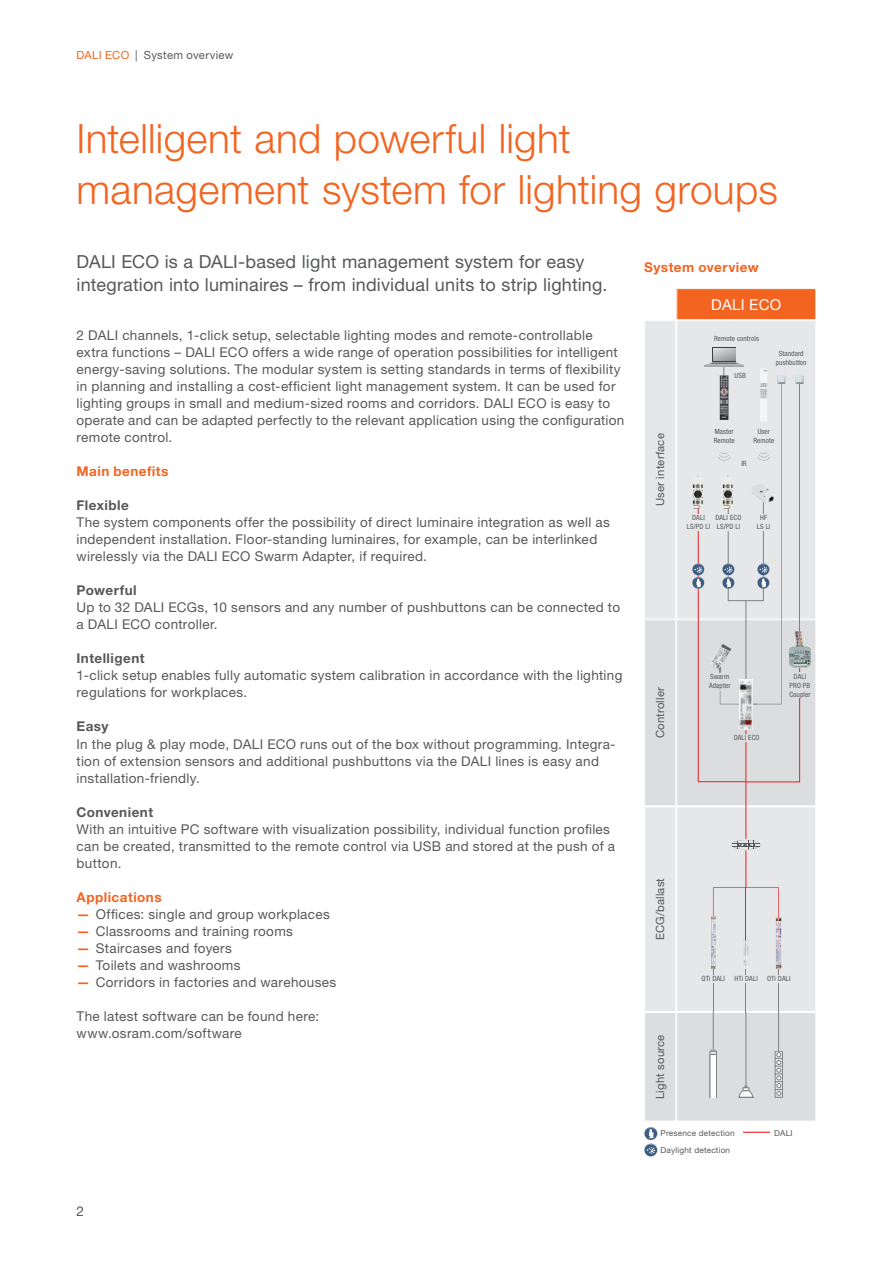
<style>
.page{position:relative;width:893px;height:1263px;background:#fff}
.page>*{position:absolute;margin:0;border:0;box-sizing:border-box;transform-origin:0 0}
.t1{font:300 40.5px/51px "Helvetica Neue LT Pro";letter-spacing:.01em;color:#f36421}
.t2{font:18px/22.6px "Helvetica Neue LT Pro";letter-spacing:.01em;color:#57585a}
.t3{font:15.15px "Helvetica Neue LT Pro";letter-spacing:.015em;color:#fff}
.t4{font:13.5px/17px "Helvetica Neue LT Pro";letter-spacing:.025em;color:#57585a}
.t5{font:700 13.5px "Helvetica Neue LT Pro";letter-spacing:.035em;color:#57585a}
.t6{font:700 13.5px "Helvetica Neue LT Pro";letter-spacing:.035em;color:#f36421}
.t7{font:11.25px "Helvetica Neue LT Pro";letter-spacing:.015em;color:#57585a}
.t8{font:8.25px "Helvetica Neue LT Pro";letter-spacing:.02em;color:#57585a}
.t9{font:condensed 7.2px/8.9px "Helvetica Neue LT Pro";letter-spacing:.015em;color:#57585a;text-align:center}
.s1{color:#f36421}
.s2{font-weight:700;color:#f36421}
</style>
<div class="page">
<svg style="left:743px;top:1132px;width:27px;height:1px"></svg>
<div style="left:677px;top:321px;width:139px;height:298px;background:#e6e7e9"></div>
<div style="left:676px;top:320px;width:140px;height:299px;border:1px solid #fff"></div>
<div style="left:677px;top:807px;width:139px;height:204px;background:#e6e7e9"></div>
<div style="left:676px;top:806px;width:140px;height:206px;border:1px solid #fff"></div>
<div style="left:677px;top:620px;width:139px;height:186px;background:#dcdddf"></div>
<div style="left:676px;top:619px;width:140px;height:187px;border:1px solid #fff"></div>
<div style="left:677px;top:1012px;width:139px;height:109px;background:#dcdddf"></div>
<div style="left:676px;top:1012px;width:140px;height:109px;border:1px solid #fff"></div>
<hr style="left:746px;top:1012px;width:1px;height:80px;background:#808285">
<hr style="left:723px;top:358px;width:1px;height:48px;background:#808285">
<hr style="left:778px;top:1012px;width:1px;height:80px;background:#808285">
<hr style="left:746px;top:947px;width:1px;height:66px;background:#808285">
<hr style="left:713px;top:946px;width:1px;height:66px;background:#808285">
<hr style="left:778px;top:947px;width:1px;height:66px;background:#808285">
<hr style="left:713px;top:1012px;width:1px;height:80px;background:#808285">
<hr style="left:746px;top:707px;width:1px;height:181px;background:#ee1d23">
<svg style="left:731px;top:838px;width:30px;height:13px"></svg>
<div style="left:699px;top:975px;width:29px;height:7px;background:#e6e7e9"></div>
<div style="left:731px;top:975px;width:30px;height:7px;background:#e6e7e9"></div>
<div style="left:764px;top:975px;width:29px;height:7px;background:#e6e7e9"></div>
<div style="left:645px;top:321px;width:31px;height:298px;background:#e6e7e9"></div>
<div style="left:644px;top:320px;width:32px;height:299px;border:1px solid #fff"></div>
<div style="left:645px;top:807px;width:31px;height:204px;background:#e6e7e9"></div>
<div style="left:644px;top:806px;width:32px;height:206px;border:1px solid #fff"></div>
<div style="left:645px;top:620px;width:31px;height:186px;background:#dcdddf"></div>
<div style="left:644px;top:619px;width:32px;height:187px;border:1px solid #fff"></div>
<div style="left:645px;top:1012px;width:31px;height:109px;background:#dcdddf"></div>
<div style="left:644px;top:1012px;width:32px;height:109px;border:1px solid #fff"></div>
<div style="left:677px;top:289px;width:139px;height:31px;background:#f36421"></div>
<div style="left:676px;top:288px;width:140px;height:32px;border:1px solid #fff"></div>
<div style="left:785px;top:672px;width:30px;height:26px;background:#dcdddf"></div>
<img style="left:779px;top:917px;width:3px;height:52px">
<svg style="left:710px;top:1049px;width:7px;height:48px"></svg>
<svg style="left:775px;top:1051px;width:8px;height:46px"></svg>
<svg style="left:739px;top:1085px;width:15px;height:13px"></svg>
<img style="left:760px;top:369px;width:8px;height:7px">
<svg style="left:712px;top:347px;width:24px;height:15px"></svg>
<hr style="left:705px;top:365px;width:39px;height:1px;background:#a8a9ad">
<img style="left:713px;top:348px;width:22px;height:13px">
<svg style="left:705px;top:362px;width:38px;height:3px"></svg>
<img style="left:711px;top:916px;width:2px;height:53px">
<svg style="left:713px;top:887px;width:66px;height:82px"></svg>
<svg style="left:692px;top:376px;width:112px;height:406px"></svg>
<img style="left:789px;top:631px;width:22px;height:37px">
<img style="left:751px;top:483px;width:24px;height:21px">
<svg style="left:644px;top:1127px;width:13px;height:30px"></svg>
<p class="t7" style="left:77px;top:48px;width:158px"><span class="s1">DALI ECO</span> | System overview</p>
<h1 class="t1" style="left:77px;top:112px;width:703px">Intelligent and powerful light management system for lighting groups</h1>
<h2 class="t2" style="left:77px;top:250px;width:532px">DALI ECO is a DALI-based light management system for easy integration into luminaires – from individual units to strip lighting.</h2>
<p class="t4" style="left:77px;top:327px;width:549px">2 DALI channels, 1-click setup, selectable lighting modes and remote-controllable extra functions – DALI ECO offers a wide range of operation possibilities for intelligent energy-saving solutions. The modular system is setting standards in terms of flexibility in planning and installing a cost-efficient light management system. It can be used for lighting groups in small and medium-sized rooms and corridors. DALI ECO is easy to operate and can be adapted perfectly to the relevant application using the configuration remote control.</p>
<p class="t6" style="left:77px;top:463px;width:93px">Main benefits</p>
<p class="t5" style="left:77px;top:497px;width:54px">Flexible</p>
<p class="t4" style="left:77px;top:514px;width:535px">The system components offer the possibility of direct luminaire integration as well as independent installation. Floor-standing luminaires, for example, can be interlinked wirelessly via the DALI ECO Swarm Adapter, if required.</p>
<p class="t5" style="left:77px;top:582px;width:62px">Powerful</p>
<p class="t4" style="left:77px;top:599px;width:545px">Up to 32 DALI ECGs, 10 sensors and any number of pushbuttons can be connected to a DALI ECO controller.</p>
<p class="t5" style="left:77px;top:650px;width:69px">Intelligent</p>
<p class="t4" style="left:77px;top:667px;width:547px">1-click setup enables fully automatic system calibration in accordance with the lighting regulations for workplaces.</p>
<p class="t5" style="left:77px;top:718px;width:33px">Easy</p>
<p class="t4" style="left:77px;top:735px;width:540px">In the plug &amp; play mode, DALI ECO runs out of the box without programming. Integra&shy;tion of extension sensors and additional pushbuttons via the DALI lines is easy and installation-friendly.</p>
<p class="t5" style="left:77px;top:803px;width:78px">Convenient</p>
<p class="t4" style="left:77px;top:820px;width:540px">With an intuitive PC software with visualization possibility, individual function profiles can be created, transmitted to the remote control via USB and stored at the push of a button.</p>
<p class="t6" style="left:77px;top:888px;width:87px">Applications</p>
<p class="t4" style="left:77px;top:905px;width:255px"><span class="s2">—</span> Offices: single and group workplaces</p>
<p class="t4" style="left:77px;top:922px;width:218px"><span class="s2">—</span> Classrooms and training rooms</p>
<p class="t4" style="left:77px;top:939px;width:157px"><span class="s2">—</span> Staircases and foyers</p>
<p class="t4" style="left:77px;top:956px;width:165px"><span class="s2">—</span> Toilets and washrooms</p>
<p class="t4" style="left:77px;top:973px;width:261px"><span class="s2">—</span> Corridors in factories and warehouses</p>
<p class="t4" style="left:77px;top:1007px;width:244px">The latest software can be found here: www.osram.com/software</p>
<p class="t4" style="left:77px;top:1203px;width:9px">2</p>
<p class="t6" style="left:644px;top:259px;width:116px">System overview</p>
<p class="t3" style="left:711px;top:295px;width:71px">DALI ECO</p>
<p class="t7" style="left:654px;top:506px;width:74px;rotate:-90deg">User interface</p>
<p class="t9" style="left:714px;top:334px;width:46px">Remote controls</p>
<p class="t9" style="left:735px;top:371px;width:13px">USB</p>
<p class="t9" style="left:776px;top:349px;width:32px">Standard pushbutton</p>
<p class="t9" style="left:714px;top:427px;width:22px;text-align:left">Master<br>Remote</p>
<p class="t9" style="left:753px;top:427px;width:22px">User<br>Remote</p>
<p class="t9" style="left:741px;top:459px;width:7px">IR</p>
<p class="t9" style="left:715px;top:513px;width:27px;text-align:left">DALI ECO<br>LS/PD LI</p>
<p class="t9" style="left:687px;top:513px;width:25px">DALI<br>LS/PD LI</p>
<p class="t9" style="left:757px;top:513px;width:15px">HF<br>LS LI</p>
<p class="t7" style="left:654px;top:738px;width:52px;rotate:-90deg">Controller</p>
<p class="t9" style="left:709px;top:672px;width:23px;text-align:left">Swarm<br>Adapter</p>
<p class="t9" style="left:734px;top:733px;width:27px">DALI ECO</p>
<p class="t9" style="left:789px;top:672px;width:23px">DALI<br>PRO PB<br>Coupler</p>
<p class="t7" style="left:654px;top:940px;width:64px;rotate:-90deg">ECG/ballast</p>
<p class="t7" style="left:654px;top:1099px;width:66px;rotate:-90deg">Light source</p>
<p class="t9" style="left:701px;top:974px;width:25px">QTi DALI</p>
<p class="t9" style="left:734px;top:974px;width:25px">HTi DALI</p>
<p class="t9" style="left:767px;top:974px;width:25px">OTi DALI</p>
<p class="t8" style="left:661px;top:1128px;width:76px">Presence detection</p>
<p class="t8" style="left:774px;top:1128px;width:20px">DALI</p>
<p class="t8" style="left:661px;top:1145px;width:71px">Daylight detection</p>
</div>
